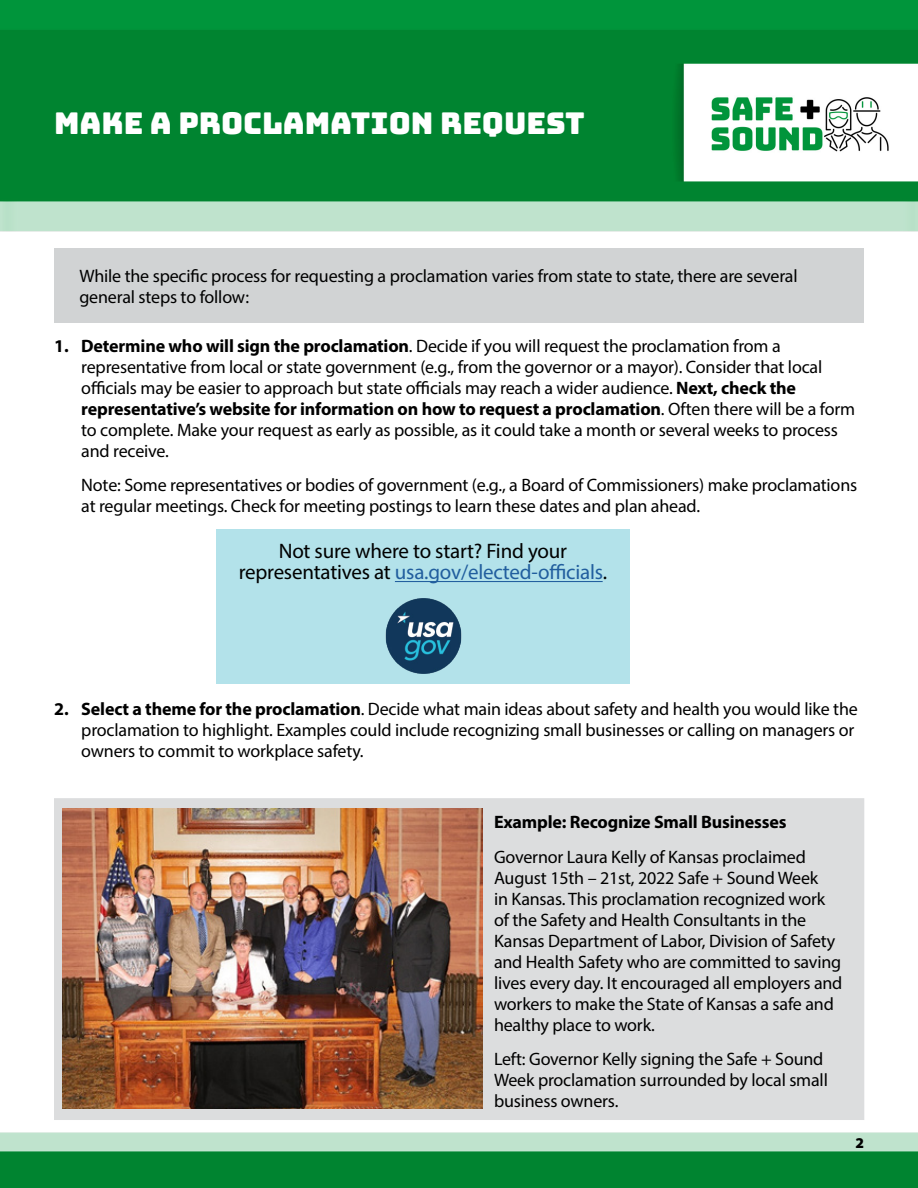
<style>
.page{position:relative;width:918px;height:1188px;background:#fff}
.page>*{position:absolute;margin:0;border:0;box-sizing:border-box;transform-origin:0 0}
.t1{font:30px "Bungee";color:#fff}
.t2{font:21px/21px "Myriad Pro";letter-spacing:-.01em;color:#000;text-align:center}
.t3{font:18px/21px "Myriad Pro";letter-spacing:-.01em;color:#000}
.t4{font:700 18px "Myriad Pro";letter-spacing:-.01em;color:#000}
.t5{font:900 15px "Myriad Pro";color:#000}
.s1{font-weight:700}
.s2{color:#215e9e}
</style>
<div class="page">
<img style="left:0;top:0;width:918px;height:1188px">
<div style="left:216px;top:529px;width:414px;height:155px;background:#b3e2ea"></div>
<div style="left:54px;top:248px;width:810px;height:75px;background:#d1d3d4"></div>
<img style="left:385px;top:598px;width:77px;height:76px">
<div style="left:54px;top:798px;width:810px;height:322px;background:#dcddde"></div>
<img style="left:62px;top:809px;width:421px;height:299px">
<hr style="left:395px;top:581px;width:208px;height:1px;background:#215e9e">
<h1 class="t1" style="left:54px;top:106px;width:532px">MAKE A PROCLAMATION REQUEST</h1>
<p class="t3" style="left:79px;top:265px;width:720px">While the specific process for requesting a proclamation varies from state to state, there are several general steps to follow:</p>
<p class="t3" style="left:81px;top:335px;width:775px;text-indent:-27px"><span class="s1">1. Determine who will sign the proclamation</span>. Decide if you will request the proclamation from a representative from local or state government (e.g., from the governor or a mayor). Consider that local officials may be easier to approach but state officials may reach a wider audience. <span class="s1">Next, check the representative’s website for information on how to request a proclamation</span>. Often there will be a form to complete. Make your request as early as possible, as it could take a month or several weeks to process and receive.</p>
<p class="t3" style="left:81px;top:474px;width:777px">Note: Some representatives or bodies of government (e.g., a Board of Commissioners) make proclamations at regular meetings. Check for meeting postings to learn these dates and plan ahead.</p>
<p class="t2" style="left:239px;top:541px;width:370px">Not sure where to start? Find your representatives at <span class="s2">usa.gov/elected-officials</span>.</p>
<p class="t3" style="left:81px;top:698px;width:778px;text-indent:-27px"><span class="s1">2. Select a theme for the proclamation</span>. Decide what main ideas about safety and health you would like the proclamation to highlight. Examples could include recognizing small businesses or calling on managers or owners to commit to workplace safety.</p>
<p class="t4" style="left:494px;top:810px;width:294px">Example: Recognize Small Businesses</p>
<p class="t3" style="left:494px;top:846px;width:350px">Governor Laura Kelly of Kansas proclaimed August 15th – 21st, 2022 Safe + Sound Week<br>in Kansas. This proclamation recognized work of the Safety and Health Consultants in the Kansas Department of Labor, Division of Safety and Health Safety who are committed to saving lives every day. It encouraged all employers and workers to make the State of Kansas a safe and healthy place to work.</p>
<p class="t3" style="left:494px;top:1048px;width:335px">Left: Governor Kelly signing the Safe + Sound<br>Week proclamation surrounded by local small business owners.</p>
<p class="t5" style="left:855px;top:1133px;width:10px">2</p>
</div>
